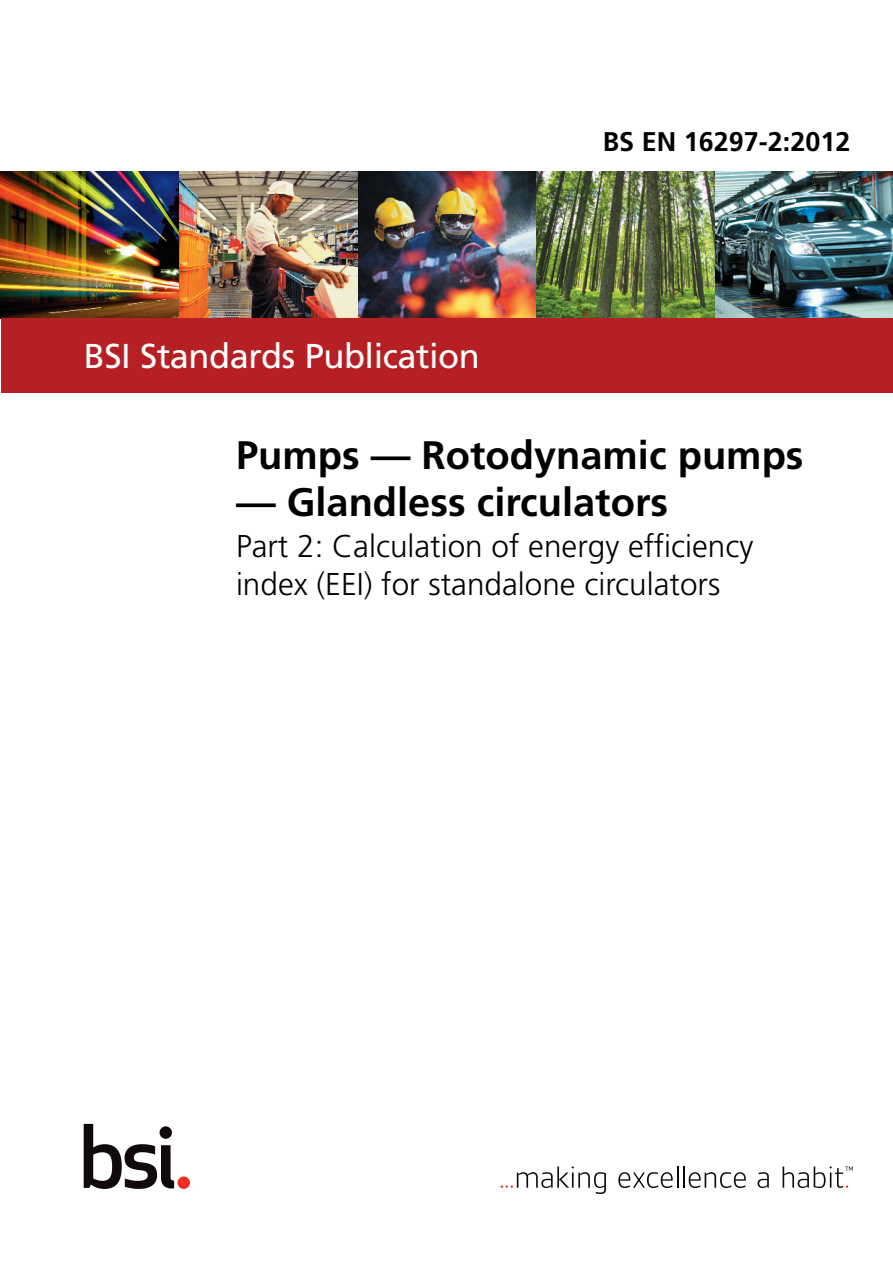
<style>
.page{position:relative;width:893px;height:1263px;background:#fff}
.page>*{position:absolute;margin:0;border:0;box-sizing:border-box;transform-origin:0 0}
.t1{font:700 39.75px "Frutiger";color:#000}
.t2{font:34.5px "Frutiger LT Std";letter-spacing:-.015em;color:#fff}
.t3{font:300 31.5px/37.8px "Frutiger";color:#000}
.t4{font:700 27px "Frutiger";color:#000}
</style>
<div class="page">
<img style="left:1px;top:172px;width:179px;height:146px">
<img style="left:180px;top:172px;width:178px;height:146px">
<img style="left:358px;top:172px;width:179px;height:146px">
<img style="left:537px;top:172px;width:178px;height:146px">
<img style="left:715px;top:172px;width:178px;height:146px">
<div style="left:1px;top:318px;width:892px;height:75px;background:#b62024"></div>
<svg style="left:501px;top:1166px;width:105px;height:28px"></svg>
<svg style="left:618px;top:1166px;width:60px;height:22px"></svg>
<hr style="left:683px;top:1166px;width:2px;height:22px;background:#110a0c">
<svg style="left:689px;top:1172px;width:57px;height:16px"></svg>
<svg style="left:757px;top:1172px;width:12px;height:16px"></svg>
<svg style="left:783px;top:1166px;width:70px;height:22px"></svg>
<svg style="left:84px;top:1124px;width:90px;height:65px"></svg>
<div style="left:178px;top:1176px;width:12px;height:13px;background:#ee2e22;border-radius:50%"></div>
<p class="t2" style="left:84px;top:336px;width:397px">BSI Standards Publication</p>
<p class="t4" style="left:603px;top:126px;width:249px">BS EN 16297-2:2012</p>
<p class="t1" style="left:236px;top:431px;width:569px">Pumps — Rotodynamic pumps</p>
<p class="t1" style="left:236px;top:479px;width:434px">— Glandless circulators</p>
<p class="t3" style="left:236px;top:527px;width:519px">Part 2: Calculation of energy efficiency index (EEI) for standalone circulators</p>
</div>
